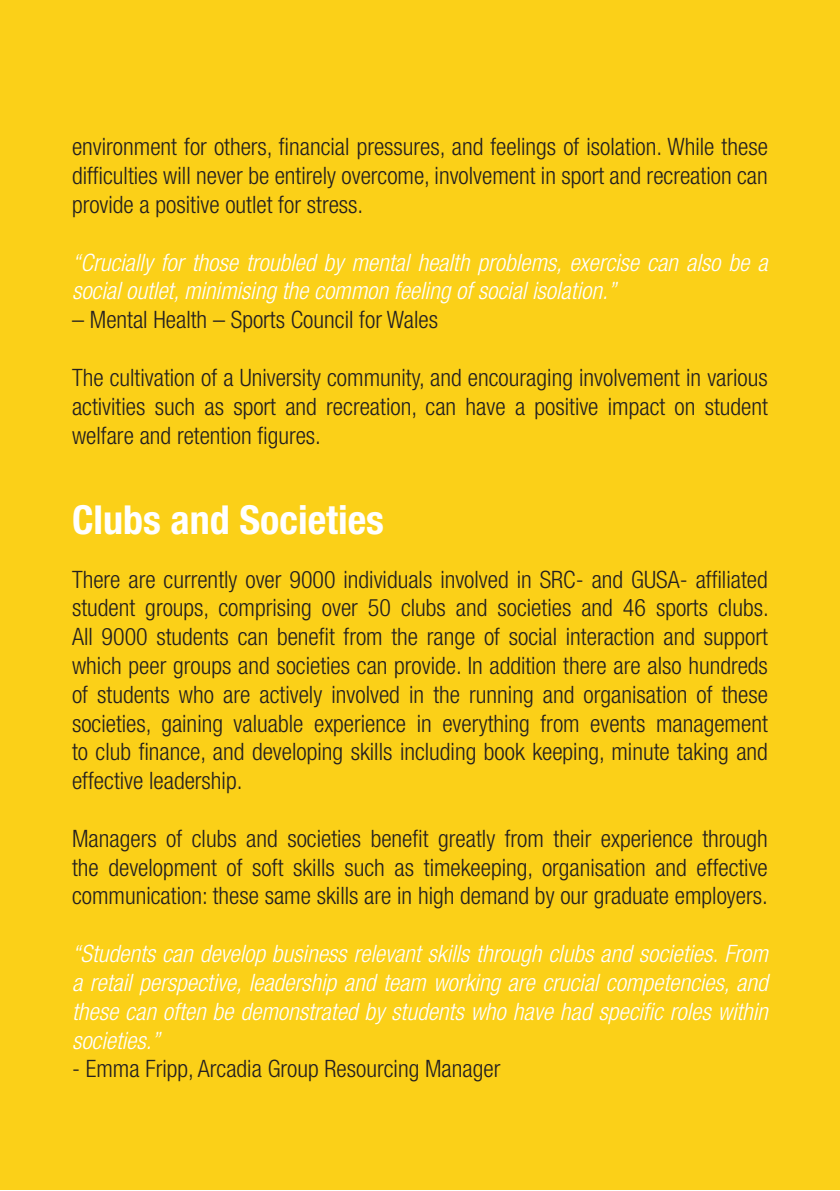
<style>
.page{position:relative;width:840px;height:1191px;background:#fff}
.page>*{position:absolute;margin:0;border:0;box-sizing:border-box;transform-origin:0 0}
.t1{font:700 condensed 40px "Helvetica Neue";color:#fff}
.t2{font:300 condensed 24px/28.8px "Helvetica Neue";color:#231f20;text-align:justify}
.t3{font:italic 300 condensed 24px/28.8px "Helvetica Neue";color:#fff}
</style>
<div class="page">
<div style="left:0;top:0;width:839px;height:1189px;background:#fbd018"></div>
<p class="t2" style="left:72px;top:132px;width:697px">environment for others, financial pressures, and feelings of isolation. While these difficulties will never be entirely overcome, involvement in sport and recreation can provide a positive outlet for stress.</p>
<p class="t3" style="left:72px;top:247px;width:696px">“Crucially for those troubled by mental health problems, exercise can also be a social outlet, minimising the common feeling of social isolation.”</p>
<p class="t2" style="left:72px;top:305px;width:367px">– Mental Health – Sports Council for Wales</p>
<p class="t2" style="left:72px;top:363px;width:697px">The cultivation of a University community, and encouraging involvement in various activities such as sport and recreation, can have a positive impact on student welfare and retention figures.</p>
<p class="t1" style="left:72px;top:495px;width:313px">Clubs and Societies</p>
<p class="t2" style="left:72px;top:564px;width:697px">There are currently over 9000 individuals involved in SRC- and GUSA- affiliated student groups, comprising over 50 clubs and societies and 46 sports clubs.<br>All 9000 students can benefit from the range of social interaction and support which peer groups and societies can provide. In addition there are also hundreds of students who are actively involved in the running and organisation of these societies, gaining valuable experience in everything from events management to club finance, and developing skills including book keeping, minute taking and effective leadership.</p>
<p class="t2" style="left:72px;top:823px;width:697px">Managers of clubs and societies benefit greatly from their experience through the development of soft skills such as timekeeping, organisation and effective communication: these same skills are in high demand by our graduate employers.</p>
<p class="t3" style="left:72px;top:939px;width:697px;text-align:justify">“Students can develop business relevant skills through clubs and societies. From a retail perspective, leadership and team working are crucial competencies, and these can often be demonstrated by students who have had specific roles within societies.”</p>
<p class="t2" style="left:72px;top:1054px;width:429px">- Emma Fripp, Arcadia Group Resourcing Manager</p>
</div>
